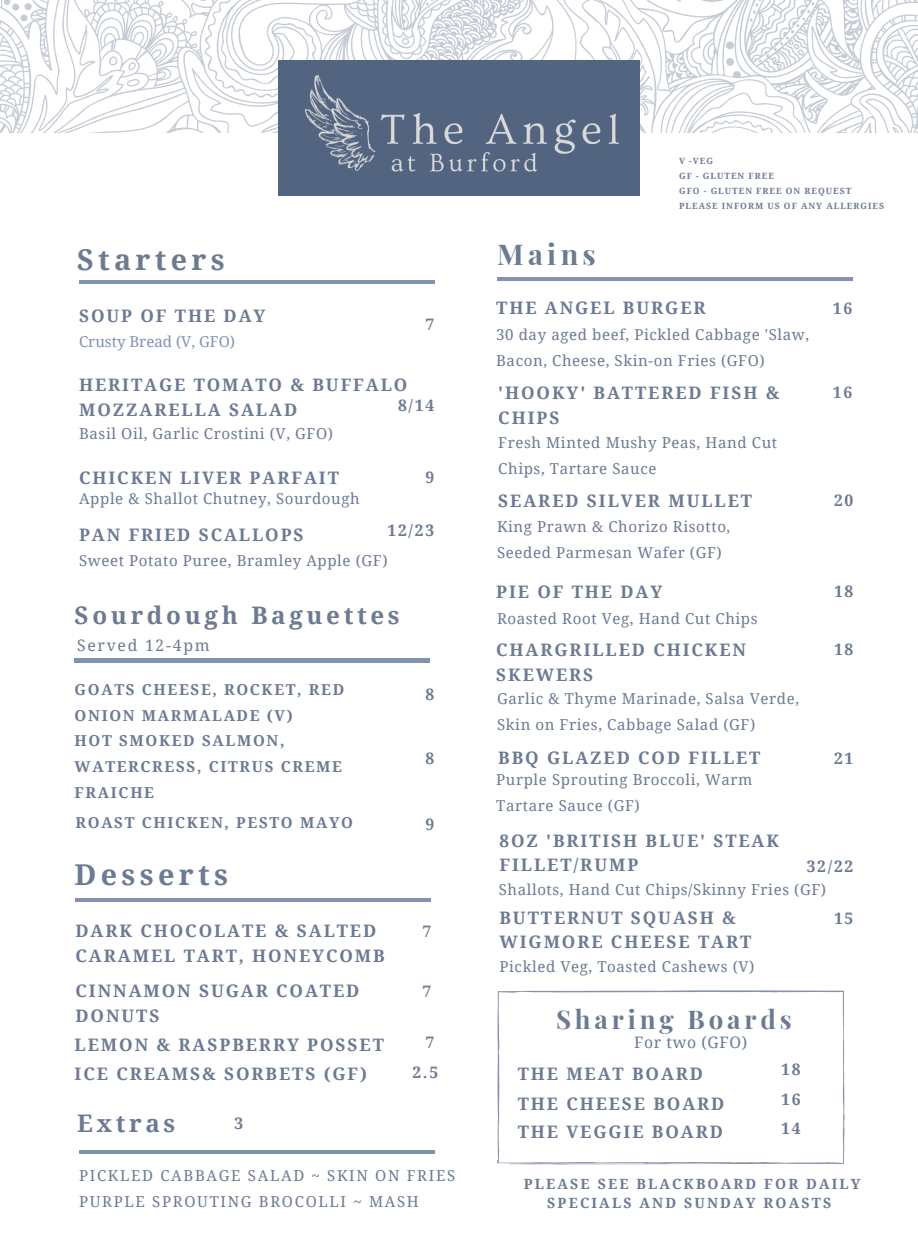
<style>
.page{position:relative;width:918px;height:1242px;background:#fff}
.page>*{position:absolute;margin:0;border:0;box-sizing:border-box;transform-origin:0 0}
.t1{font:700 28.65px "Noto Serif";letter-spacing:.15em;color:#6c7a92}
.t2{font:700 28.65px "Playfair Display";letter-spacing:.15em;color:#6c7a92}
.t3{font:700 25.8px "Playfair Display";letter-spacing:.15em;color:#6c7a92}
.t4{font:700 24.15px "Noto Serif";letter-spacing:.15em;color:#6c7a92}
.t5{font:700 17.25px/24.8px "Noto Serif";letter-spacing:.11em;color:#6c7a92}
.t6{font:700 15.75px "Noto Serif";letter-spacing:.11em;color:#6c7a92}
.t7{font:15.75px "Noto Serif";letter-spacing:.11em;color:#6c7a92}
.t8{font:15.75px "Noto Serif";letter-spacing:.04em;color:#6c7a92}
.t9{font:15px/25.8px "Noto Serif";letter-spacing:.04em;color:#6c7a92}
.t10{font:700 15px/25.8px "Noto Serif";letter-spacing:.11em;color:#6c7a92}
.t11{font:15px "Noto Serif";letter-spacing:.11em;color:#6c7a92}
.t12{font:15px "Noto Serif";color:#8293b0}
.t13{font:700 14.1px/19.2px "Noto Serif";letter-spacing:.15em;color:#6c7a92;text-align:center}
.t14{font:700 8.55px "Noto Serif";letter-spacing:.11em;color:#6c7a92}
</style>
<div class="page">
<svg style="left:0;top:0;width:918px;height:133px"></svg>
<svg style="left:391px;top:0;width:131px;height:49px"></svg>
<hr style="left:79px;top:281px;width:356px;height:3px;background:#8293b0">
<hr style="left:497px;top:277px;width:355px;height:4px;background:#8293b0">
<img style="left:278px;top:61px;width:362px;height:135px">
<hr style="left:75px;top:659px;width:355px;height:3px;background:#8293b0">
<svg style="left:497px;top:990px;width:348px;height:175px"></svg>
<hr style="left:76px;top:899px;width:355px;height:3px;background:#8293b0">
<hr style="left:79px;top:1150px;width:356px;height:4px;background:#8293b0">
<p class="t1" style="left:77px;top:240px;width:149px">Starters</p>
<p class="t5" style="left:79px;top:303px;width:188px">SOUP OF THE DAY</p>
<p class="t12" style="left:79px;top:331px;width:158px">Crusty Bread (V, GFO)</p>
<p class="t6" style="left:425px;top:313px;width:10px">7</p>
<p class="t5" style="left:79px;top:372px;width:330px">HERITAGE TOMATO &amp; BUFFALO<br>MOZZARELLA SALAD</p>
<p class="t6" style="left:398px;top:394px;width:38px">8/14</p>
<p class="t9" style="left:79px;top:420px;width:256px">Basil Oil, Garlic Crostini (V, GFO)</p>
<p class="t5" style="left:79px;top:465px;width:261px">CHICKEN LIVER PARFAIT</p>
<p class="t6" style="left:425px;top:466px;width:10px">9</p>
<p class="t9" style="left:79px;top:485px;width:282px">Apple &amp; Shallot Chutney, Sourdough</p>
<p class="t6" style="left:387px;top:519px;width:48px">12/23</p>
<p class="t5" style="left:79px;top:522px;width:226px">PAN FRIED SCALLOPS</p>
<p class="t9" style="left:79px;top:548px;width:310px">Sweet Potato Puree, Bramley Apple (GF)</p>
<p class="t4" style="left:75px;top:598px;width:327px">Sourdough Baguettes</p>
<p class="t7" style="left:77px;top:634px;width:134px">Served 12-4pm</p>
<p class="t10" style="left:75px;top:677px;width:271px">GOATS CHEESE, ROCKET, RED<br>ONION MARMALADE (V)</p>
<p class="t10" style="left:75px;top:728px;width:269px">HOT SMOKED SALMON,<br>WATERCRESS, CITRUS CREME<br>FRAICHE</p>
<p class="t6" style="left:425px;top:683px;width:10px">8</p>
<p class="t6" style="left:425px;top:747px;width:10px">8</p>
<p class="t10" style="left:76px;top:809px;width:279px">ROAST CHICKEN, PESTO MAYO</p>
<p class="t6" style="left:425px;top:814px;width:10px">9</p>
<p class="t1" style="left:75px;top:854px;width:155px">Desserts</p>
<p class="t5" style="left:76px;top:918px;width:311px">DARK CHOCOLATE &amp; SALTED<br>CARAMEL TART, HONEYCOMB</p>
<p class="t5" style="left:76px;top:978px;width:285px">CINNAMON SUGAR COATED<br>DONUTS</p>
<p class="t5" style="left:75px;top:1032px;width:311px">LEMON &amp; RASPBERRY POSSET</p>
<p class="t5" style="left:75px;top:1060px;width:294px">ICE CREAMS&amp; SORBETS (GF)</p>
<p class="t6" style="left:423px;top:920px;width:10px">7</p>
<p class="t6" style="left:423px;top:980px;width:10px">7</p>
<p class="t6" style="left:425px;top:1031px;width:10px">7</p>
<p class="t6" style="left:412px;top:1061px;width:27px">2.5</p>
<p class="t4" style="left:77px;top:1106px;width:100px">Extras</p>
<p class="t11" style="left:79px;top:1165px;width:378px">PICKLED CABBAGE SALAD ~ SKIN ON FRIES</p>
<p class="t11" style="left:79px;top:1191px;width:341px">PURPLE SPROUTING BROCOLLI ~ MASH</p>
<p class="t6" style="left:235px;top:1112px;width:10px">3</p>
<p class="t2" style="left:497px;top:234px;width:100px">Mains</p>
<p class="t14" style="left:679px;top:154px;width:35px">V -VEG</p>
<p class="t14" style="left:679px;top:170px;width:96px">GF - GLUTEN FREE</p>
<p class="t14" style="left:679px;top:185px;width:174px">GFO - GLUTEN FREE ON REQUEST</p>
<p class="t14" style="left:679px;top:200px;width:207px">PLEASE INFORM US OF ANY ALLERGIES</p>
<p class="t5" style="left:496px;top:295px;width:211px">THE ANGEL BURGER</p>
<p class="t6" style="left:833px;top:298px;width:21px">16</p>
<p class="t9" style="left:496px;top:321px;width:315px">30 day aged beef, Pickled Cabbage 'Slaw,<br>Bacon, Cheese, Skin-on Fries (GFO)</p>
<p class="t5" style="left:498px;top:380px;width:283px">'HOOKY' BATTERED FISH &amp;<br>CHIPS</p>
<p class="t6" style="left:833px;top:382px;width:21px">16</p>
<p class="t9" style="left:498px;top:429px;width:280px">Fresh Minted Mushy Peas, Hand Cut<br>Chips, Tartare Sauce</p>
<p class="t5" style="left:498px;top:488px;width:255px">SEARED SILVER MULLET</p>
<p class="t6" style="left:834px;top:489px;width:21px">20</p>
<p class="t9" style="left:497px;top:513px;width:235px">King Prawn &amp; Chorizo Risotto,<br>Seeded Parmesan Wafer (GF)</p>
<p class="t5" style="left:496px;top:578px;width:168px">PIE OF THE DAY</p>
<p class="t6" style="left:834px;top:580px;width:21px">18</p>
<p class="t9" style="left:497px;top:605px;width:262px">Roasted Root Veg, Hand Cut Chips</p>
<p class="t5" style="left:496px;top:637px;width:251px">CHARGRILLED CHICKEN<br>SKEWERS</p>
<p class="t6" style="left:834px;top:639px;width:21px">18</p>
<p class="t9" style="left:497px;top:685px;width:304px">Garlic &amp; Thyme Marinade, Salsa Verde,<br>Skin on Fries, Cabbage Salad (GF)</p>
<p class="t5" style="left:498px;top:744px;width:264px">BBQ GLAZED COD FILLET</p>
<p class="t6" style="left:834px;top:747px;width:21px">21</p>
<p class="t9" style="left:496px;top:767px;width:258px">Purple Sprouting Broccoli, Warm<br>Tartare Sauce (GF)</p>
<p class="t5" style="left:500px;top:828px;width:281px">8OZ 'BRITISH BLUE' STEAK</p>
<p class="t5" style="left:500px;top:852px;width:140px">FILLET/RUMP</p>
<p class="t9" style="left:499px;top:877px;width:329px">Shallots, Hand Cut Chips/Skinny Fries (GF)</p>
<p class="t6" style="left:807px;top:855px;width:48px">32/22</p>
<p class="t5" style="left:500px;top:906px;width:253px;line-height:23.7px">BUTTERNUT SQUASH &amp;<br>WIGMORE CHEESE TART</p>
<p class="t9" style="left:500px;top:953px;width:256px">Pickled Veg, Toasted Cashews (V)</p>
<p class="t3" style="left:556px;top:1001px;width:237px">Sharing Boards</p>
<p class="t5" style="left:518px;top:1061px;width:187px">THE MEAT BOARD</p>
<p class="t6" style="left:781px;top:1058px;width:21px">18</p>
<p class="t8" style="left:634px;top:1031px;width:115px">For two (GFO)</p>
<p class="t5" style="left:518px;top:1090px;width:208px">THE CHEESE BOARD</p>
<p class="t6" style="left:781px;top:1088px;width:21px">16</p>
<p class="t5" style="left:518px;top:1119px;width:207px">THE VEGGIE BOARD</p>
<p class="t6" style="left:781px;top:1117px;width:21px">14</p>
<p class="t6" style="left:834px;top:907px;width:21px">15</p>
<p class="t13" style="left:524px;top:1174px;width:338px">PLEASE SEE BLACKBOARD FOR DAILY<br>SPECIALS AND SUNDAY ROASTS</p>
</div>
